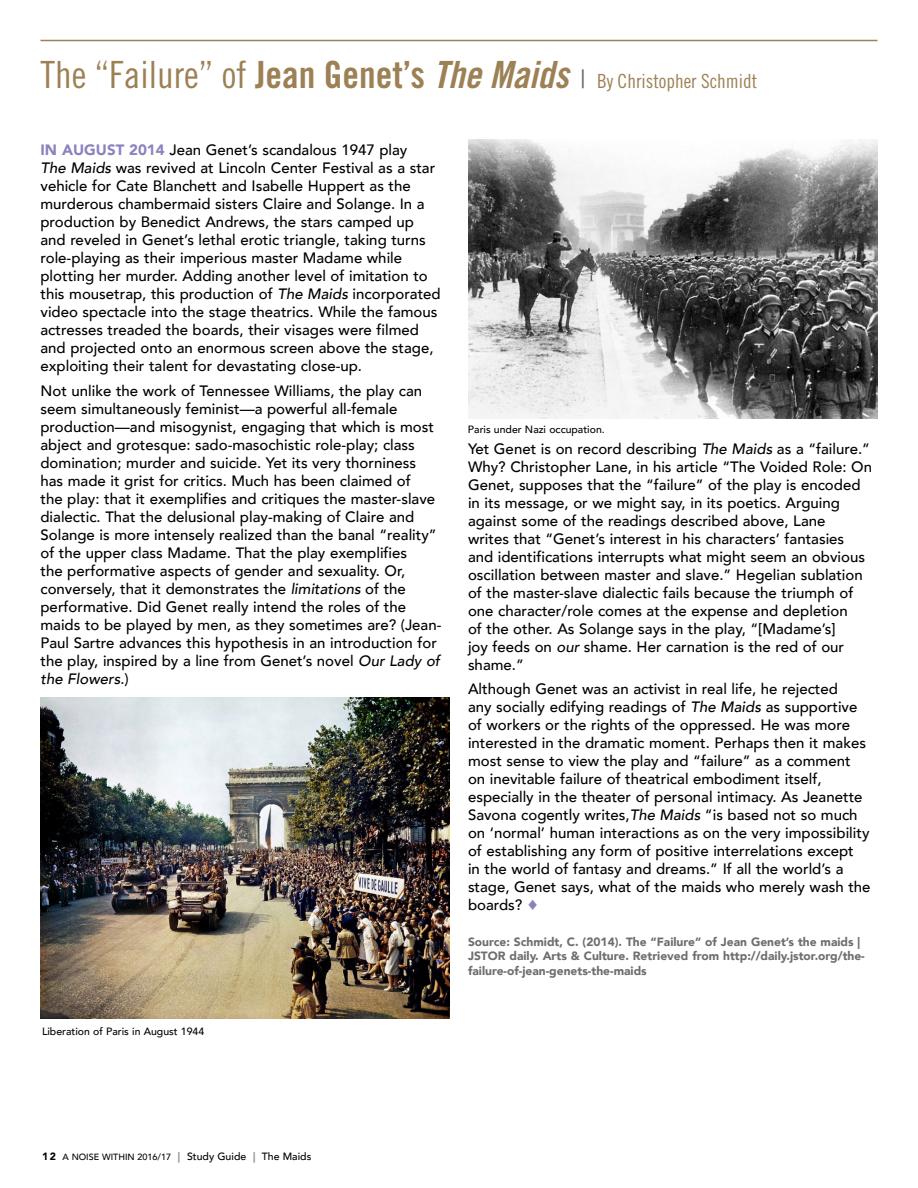
<style>
.page{position:relative;width:918px;height:1188px;background:#fff}
.page>*{position:absolute;margin:0;border:0;box-sizing:border-box;transform-origin:0 0}
.t1{font:19.5px "Trade Gothic Cond Eighteen";color:#9d8155}
.t2{font:500 15px/18px "Avenir";color:#000}
.t3{font:900 12px/14.4px "Avenir";color:#6d6e71}
.t4{font:500 10.5px "Avenir";color:#000}
.t5{font:500 9px "Avenir";color:#000}
.s1{font-size:37.5px}
.s2{font-family:"Trade Gothic Bold Cond Twenty";font-size:37.5px}
.s3{font-family:"Trade Gothic Bold Cond Twenty Obl";font-size:37.5px}
.s4{font-size:25.5px;color:#6d6e71}
.s5{font-weight:900;color:#8b83be}
.s6{font-style:italic}
.s7{color:#8b83be}
.s8{font-weight:900;font-size:10.5px}
.s9{font-weight:900;font-size:10.5px;color:#939598}
.s10{font-size:10.5px}
</style>
<div class="page">
<hr style="left:40px;top:40px;width:838px;height:1px;background:#9d8155">
<img style="left:468px;top:140px;width:410px;height:278px">
<img style="left:40px;top:697px;width:410px;height:322px">
<h1 class="t1" style="left:40px;top:69px;width:718px"><span class="s1">The “Failure” of</span> <span class="s2">Jean Genet’s</span> <span class="s3">The Maids</span> <span class="s4">|</span> By Christopher Schmidt</h1>
<p class="t2" style="left:40px;top:140px;width:402px"><span class="s5">IN AUGUST 2014</span> Jean Genet’s scandalous 1947 play<br><span class="s6">The Maids</span> was revived at Lincoln Center Festival as a star vehicle for Cate Blanchett and Isabelle Huppert as the murderous chambermaid sisters Claire and Solange. In a production by Benedict Andrews, the stars camped up and reveled in Genet’s lethal erotic triangle, taking turns role-playing as their imperious master Madame while plotting her murder. Adding another level of imitation to this mousetrap, this production of <span class="s6">The Maids</span> incorporated video spectacle into the stage theatrics. While the famous actresses treaded the boards, their visages were filmed and projected onto an enormous screen above the stage, exploiting their talent for devastating close-up.</p>
<p class="t2" style="left:40px;top:381px;width:403px">Not unlike the work of Tennessee Williams, the play can seem simultaneously feminist—a powerful all-female production—and misogynist, engaging that which is most abject and grotesque: sado-masochistic role-play; class domination; murder and suicide. Yet its very thorniness has made it grist for critics. Much has been claimed of<br>the play: that it exemplifies and critiques the master-slave dialectic. That the delusional play-making of Claire and Solange is more intensely realized than the banal “reality” of the upper class Madame. That the play exemplifies<br>the performative aspects of gender and sexuality. Or, conversely, that it demonstrates the <span class="s6">limitations</span> of the performative. Did Genet really intend the roles of the maids to be played by men, as they sometimes are? (Jean-Paul Sartre advances this hypothesis in an introduction for the play, inspired by a line from Genet’s novel <span class="s6">Our Lady of the Flowers</span>.)</p>
<p class="t4" style="left:42px;top:1022px;width:164px">Liberation of Paris in August 1944</p>
<p class="t4" style="left:468px;top:421px;width:138px">Paris under Nazi occupation.</p>
<p class="t2" style="left:468px;top:439px;width:406px">Yet Genet is on record describing <span class="s6">The Maids</span> as a “failure.” Why? Christopher Lane, in his article “The Voided Role: On Genet, supposes that the “failure” of the play is encoded in its message, or we might say, in its poetics. Arguing against some of the readings described above, Lane<br>writes that “Genet’s interest in his characters’ fantasies and identifications interrupts what might seem an obvious oscillation between master and slave.” Hegelian sublation of the master-slave dialectic fails because the triumph of one character/role comes at the expense and depletion<br>of the other. As Solange says in the play, “[Madame’s]<br>joy feeds on <span class="s6">our</span> shame. Her carnation is the red of our shame.”</p>
<p class="t2" style="left:468px;top:679px;width:404px">Although Genet was an activist in real life, he rejected<br>any socially edifying readings of <span class="s6">The Maids</span> as supportive of workers or the rights of the oppressed. He was more interested in the dramatic moment. Perhaps then it makes most sense to view the play and “failure” as a comment on inevitable failure of theatrical embodiment itself, especially in the theater of personal intimacy. As Jeanette Savona cogently writes,<span class="s6">The Maids</span> “is based not so much on ‘normal’ human interactions as on the very impossibility of establishing any form of positive interrelations except<br>in the world of fantasy and dreams.” If all the world’s a stage, Genet says, what of the maids who merely wash the boards? <span class="s7">♦</span></p>
<p class="t3" style="left:468px;top:934px;width:398px">Source: Schmidt, C. (2014). The “Failure” of Jean Genet’s the maids |<br>JSTOR daily. Arts &amp; Culture. Retrieved from http://daily.jstor.org/the&shy;failure-of-jean-genets-the-maids</p>
<p class="t5" style="left:42px;top:1149px;width:271px"><span class="s8">12</span> A NOISE WITHIN 2016/17 <span class="s9">|</span> <span class="s10">Study Guide</span> <span class="s9">|</span> <span class="s10">The Maids</span></p>
</div>
